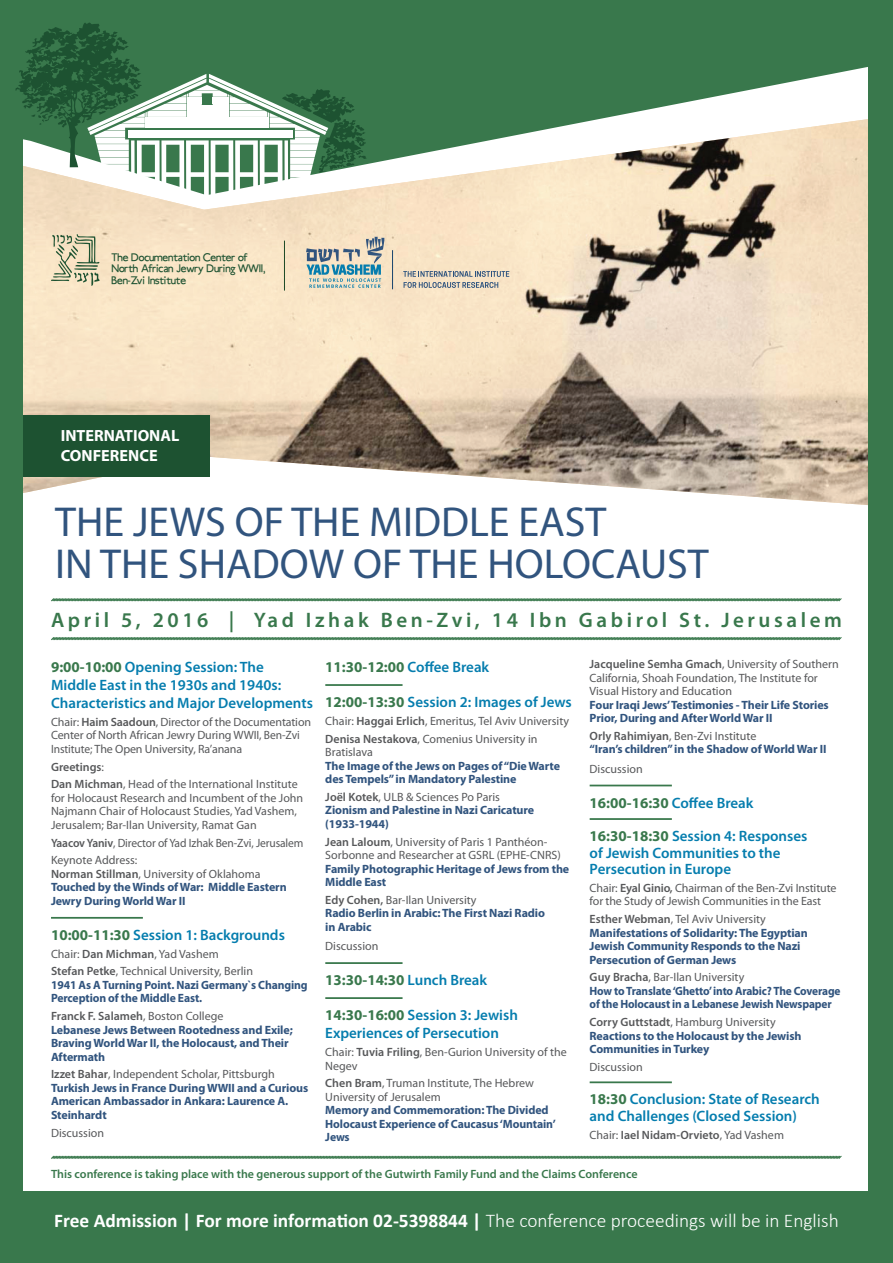
<style>
.page{position:relative;width:893px;height:1263px;background:#fff}
.page>*{position:absolute;margin:0;border:0;box-sizing:border-box;transform-origin:0 0}
.t1{font:42px/42px "Myriad Pro";color:#31547e}
.t2{font:600 21px "Myriad Pro";letter-spacing:.17em;color:#39784c}
.t3{font:700 19.35px "Calibri";color:#fff}
.t4{font:700 16.2px/19.5px "Myriad Pro";color:#fff}
.t5{font:600 15px/18px "Myriad Pro";color:#057dae}
.t6{font:700 15px "Myriad Pro";color:#39784c}
.t7{font:12.3px/11.4px "Ubahn";letter-spacing:-.01em;color:#1d5231}
.t8{font:700 12px/13.5px "Myriad Pro";letter-spacing:-.01em;color:#31547e}
.t9{font:12px/13.5px "Myriad Pro";color:#57585a}
.t10{font:700 12px/13.5px "Myriad Pro";letter-spacing:-.01em;color:#31547e;scale:.95 1}
.t11{font:600 12px "Myriad Pro";color:#39784c}
.t12{font:12px/17.7px "Myriad Pro";color:#57585a;scale:.96 1}
.t13{font:600 12px "Myriad Pro";color:#57585a}
.s1{font-weight:700;color:#39784c}
.s2{font-weight:600}
.s3{font-weight:600;color:#57585a}
.s4{font-weight:400;color:#57585a}
.s5{font-weight:600;color:#057dae}
.s6{font-weight:400}
.s7{font-weight:300}
</style>
<div class="page">
<div style="left:0;top:1191px;width:893px;height:72px;background:#39784c"></div>
<img style="left:23px;top:195px;width:846px;height:312px">
<div style="left:0;top:0;width:23px;height:1263px;background:#39784c"></div>
<div style="left:869px;top:0;width:24px;height:1263px;background:#39784c"></div>
<svg style="left:23px;top:0;width:846px;height:195px;fill:#39784c"></svg>
<svg style="left:15px;top:22px;width:352px;height:183px"></svg>
<svg style="left:51px;top:598px;width:791px;height:4px;background:#85ab90"></svg>
<svg style="left:51px;top:637px;width:791px;height:4px"></svg>
<svg style="left:51px;top:1155px;width:791px;height:4px"></svg>
<hr style="left:51px;top:917px;width:92px;height:2px;background:#39784c">
<hr style="left:325px;top:684px;width:78px;height:2px;background:#39784c">
<hr style="left:325px;top:962px;width:78px;height:2px;background:#39784c">
<hr style="left:325px;top:997px;width:78px;height:2px;background:#39784c">
<hr style="left:590px;top:785px;width:82px;height:1px;background:#39784c">
<hr style="left:590px;top:818px;width:82px;height:2px;background:#39784c">
<hr style="left:590px;top:1081px;width:82px;height:2px;background:#39784c">
<hr style="left:392px;top:250px;width:1px;height:39px;background:#19456e">
<svg style="left:403px;top:271px;width:106px;height:17px;background:#bebab1"></svg>
<svg style="left:306px;top:237px;width:78px;height:51px;background:#b4bfb7"></svg>
<hr style="left:284px;top:241px;width:1px;height:50px;background:#1d5231">
<div style="left:23px;top:415px;width:186px;height:61px;background:#1d5231"></div>
<svg style="left:51px;top:233px;width:49px;height:53px;background:#c7c3a4"></svg>
<p class="t7" style="left:111px;top:252px;width:156px">The Documentation Center of<br>North African Jewry During WWII,<br>Ben-Zvi Institute</p>
<h3 class="t4" style="left:61px;top:426px;width:120px">INTERNATIONAL<br>CONFERENCE</h3>
<h1 class="t1" style="left:55px;top:501px;width:655px">THE JEWS OF THE MIDDLE EAST<br>IN THE SHADOW OF THE HOLOCAUST</h1>
<h2 class="t2" style="left:51px;top:607px;width:60px">April</h2>
<h2 class="t2" style="left:121px;top:607px;width:21px">5,</h2>
<h2 class="t2" style="left:153px;top:607px;width:57px">2016</h2>
<h2 class="t2" style="left:229px;top:607px;width:7px">|</h2>
<h2 class="t2" style="left:254px;top:607px;width:42px">Yad</h2>
<h2 class="t2" style="left:306px;top:607px;width:64px">Izhak</h2>
<h2 class="t2" style="left:381px;top:607px;width:101px">Ben-Zvi,</h2>
<h2 class="t2" style="left:492px;top:607px;width:28px">14</h2>
<h2 class="t2" style="left:530px;top:607px;width:39px">Ibn</h2>
<h2 class="t2" style="left:579px;top:607px;width:90px">Gabirol</h2>
<h2 class="t2" style="left:679px;top:607px;width:32px">St.</h2>
<h2 class="t2" style="left:721px;top:607px;width:122px">Jerusalem</h2>
<p class="t5" style="left:51px;top:658px;width:263px"><span class="s1">9:00-10:00</span> Opening Session: The<br>Middle East in the 1930s and 1940 :s<br>Characteristics and Major Developments</p>
<p class="t9" style="left:51px;top:715px;width:262px">Chair: <span class="s2">Haim Saadoun</span>, Director of the Documentation<br>Center of North African Jewry During WWII, Ben-Zvi<br>Institute; The Open University, Ra’anana</p>
<p class="t9" style="left:51px;top:758px;width:248px;line-height:17.7px"><span class="s2">Greetings</span>:<br><span class="s2">Dan Michman</span>, Head of the International Institute</p>
<p class="t9" style="left:51px;top:791px;width:254px">for Holocaust Research and Incumbent of the John<br>Najmann Chair of Holocaust Studies, Yad Vashem,<br>Jerusalem; Bar-Ilan University, Ramat Gan</p>
<p class="t12" style="left:51px;top:834px;width:264px"><span class="s2">YaacovYaniv</span>, Director of Yad Izhak Ben-Zvi, Jerusalem<br>Keynote Address:</p>
<p class="t8" style="left:51px;top:867px;width:237px"><span class="s3">Norman Stillman</span><span class="s4">, University of Oklahoma<br></span>Touched by the Winds ofWar: Middle Eastern<br>Jewry During WorldWar II</p>
<p class="t5" style="left:51px;top:925px;width:235px"><span class="s1">10:00-11:30</span> Session 1: Backgrounds</p>
<p class="t9" style="left:51px;top:945px;width:204px;line-height:17.7px">Chair: <span class="s2">Dan Michman</span>, Yad Vashem<br><span class="s2">Stefan Petke</span>, Technical University, Berlin</p>
<p class="t8" style="left:51px;top:978px;width:258px">1941 As ATurning Point. Nazi Germany s` Changing<br>Perception of the Middle East.</p>
<p class="t8" style="left:51px;top:1009px;width:243px"><span class="s3">Franck .F Salameh</span><span class="s4">, Boston College<br></span>Lebanese Jews Between Rootedness and Exile; BravingWorld War ,I I the Holocaust, andTheir Aftermath</p>
<p class="t8" style="left:51px;top:1067px;width:259px"><span class="s3">Izzet Bahar</span><span class="s4">, Independent Scholar, Pittsburgh </span>Turkish Jews in France DuringWWII and a Curious American Ambassador in Ankara: Laurence A.<br>Steinhardt</p>
<p class="t9" style="left:51px;top:1126px;width:55px">Discussion</p>
<p class="t6" style="left:325px;top:657px;width:165px">11:30-12:00 <span class="s5">Coffee Break</span></p>
<p class="t5" style="left:325px;top:693px;width:248px"><span class="s1">12:00-13:30</span> Session 2: Images of Jews</p>
<p class="t9" style="left:325px;top:712px;width:245px;line-height:17.7px">Chair: <span class="s2">Haggai Erlich</span>, Emeritus, Tel Aviv University<br><span class="s2">Denisa Nestakova</span>, Comenius University in</p>
<p class="t9" style="left:325px;top:745px;width:49px">Bratislava</p>
<p class="t8" style="left:325px;top:758px;width:236px">The Image of the Jews on Pages of“DieWarte desTempels”in Mandatory Palestine</p>
<p class="t8" style="left:325px;top:790px;width:210px"><span class="s3">Joël Kotek</span><span class="s4">, ULB &amp; Sciences Po Paris<br></span>Zionism and Palestine in Nazi Caricature )1933-1944(</p>
<p class="t9" style="left:325px;top:848px;width:237px">Sorbonne and Researcher at GSRL (EPHE-CNRS(</p>
<p class="t9" style="left:325px;top:835px;width:224px"><span class="s2">Jean Laloum</span>, University of Paris 1 Panthéon-</p>
<p class="t8" style="left:325px;top:861px;width:245px">Family Photographic Heritage of Jews from the<br>Middle East</p>
<p class="t8" style="left:325px;top:893px;width:221px"><span class="s3">Edy Cohen,</span> <span class="s4">Bar-Ilan University<br></span>Radio Berlin in Arabic:The First Nazi Radio in Arabic</p>
<p class="t9" style="left:325px;top:939px;width:55px">Discussion</p>
<p class="t6" style="left:325px;top:970px;width:163px">13:30-14:30 <span class="s5">Lunch Break</span></p>
<p class="t5" style="left:325px;top:1006px;width:194px"><span class="s1">14:30-16:00</span> Session 3: Jewish<br>Experiences of Persecution</p>
<p class="t9" style="left:325px;top:1045px;width:243px">Chair: <span class="s2">Tuvia Friling</span>, Ben-Gurion University of the<br>Negev</p>
<p class="t9" style="left:325px;top:1076px;width:210px"><span class="s2">Chen Bram</span>, Truman Institute, The Hebrew<br>University of Jerusalem</p>
<p class="t8" style="left:325px;top:1103px;width:232px">Memory and Commemoration:The Divided<br>Holocaust Experience of Caucasus‘Mountain‘<br>Jews</p>
<p class="t9" style="left:590px;top:657px;width:251px"><span class="s2">Jacqueline Semha Gmach</span>, University of Southern<br>California, Shoah Foundation, The Institute for<br>Visual History and Education</p>
<p class="t8" style="left:590px;top:697px;width:241px">Four Iraqi Jews’Testimonies -Their Life Stories<br>Prior, During and After World War II</p>
<p class="t8" style="left:590px;top:729px;width:238px"><span class="s3">Orly Rahimiyan</span><span class="s4">, Ben-Zvi Institute<br></span>“Irans’ children”in the Shadow of World War II</p>
<p class="t9" style="left:590px;top:762px;width:55px">Discussion</p>
<p class="t6" style="left:590px;top:793px;width:165px">16:00-16:30 <span class="s5">Coffee Break</span></p>
<p class="t5" style="left:590px;top:827px;width:219px;line-height:16.5px"><span class="s1">16:30-18:30</span> Session 4: Responses of Jewish Communities to the<br>Persecution in Europe</p>
<p class="t9" style="left:590px;top:881px;width:248px">Chair: <span class="s2">Eyal Ginio,</span> Chairman of the Ben-Zvi Institute for the Study of Jewish Communities in the East</p>
<p class="t8" style="left:590px;top:912px;width:220px"><span class="s3">Esther Webman</span><span class="s4">, Tel Aviv University </span>Manifestations of Solidarity:The Egyptian Jewish Community Responds to the Nazi Persecution of German Jews</p>
<p class="t10" style="left:590px;top:970px;width:266px"><span class="s3">Guy Bracha</span><span class="s4">, Bar-Ilan University<br></span>How toTranslate‘Ghetto’into Arabic?The Coverage of the Holocaust in a Lebanese Jewish Newspaper</p>
<p class="t8" style="left:590px;top:1015px;width:213px"><span class="s3">Corry Guttstadt</span><span class="s4">, Hamburg University<br></span>Reactions to the Holocaust by the Jewish<br>Communities in Turkey</p>
<p class="t9" style="left:590px;top:1060px;width:55px">Discussion</p>
<p class="t5" style="left:590px;top:1091px;width:232px;line-height:16.5px"><span class="s1">18:30</span> Conclusion: State of Research and Challenges (Closed Session(</p>
<p class="t13" style="left:590px;top:1127px;width:196px"><span class="s6">Chair:</span> Iael Nidam-Orvieto<span class="s6">, Yad Vashem</span></p>
<p class="t11" style="left:51px;top:1166px;width:588px">This conference is taking place with the generous support of the Gutwirth Family Fund and the Claims Conference</p>
<h3 class="t3" style="left:54px;top:1208px;width:786px">Free Admission | For more information 02-5398844 | <span class="s7">The conference proceedings will be in English</span></h3>
</div>
